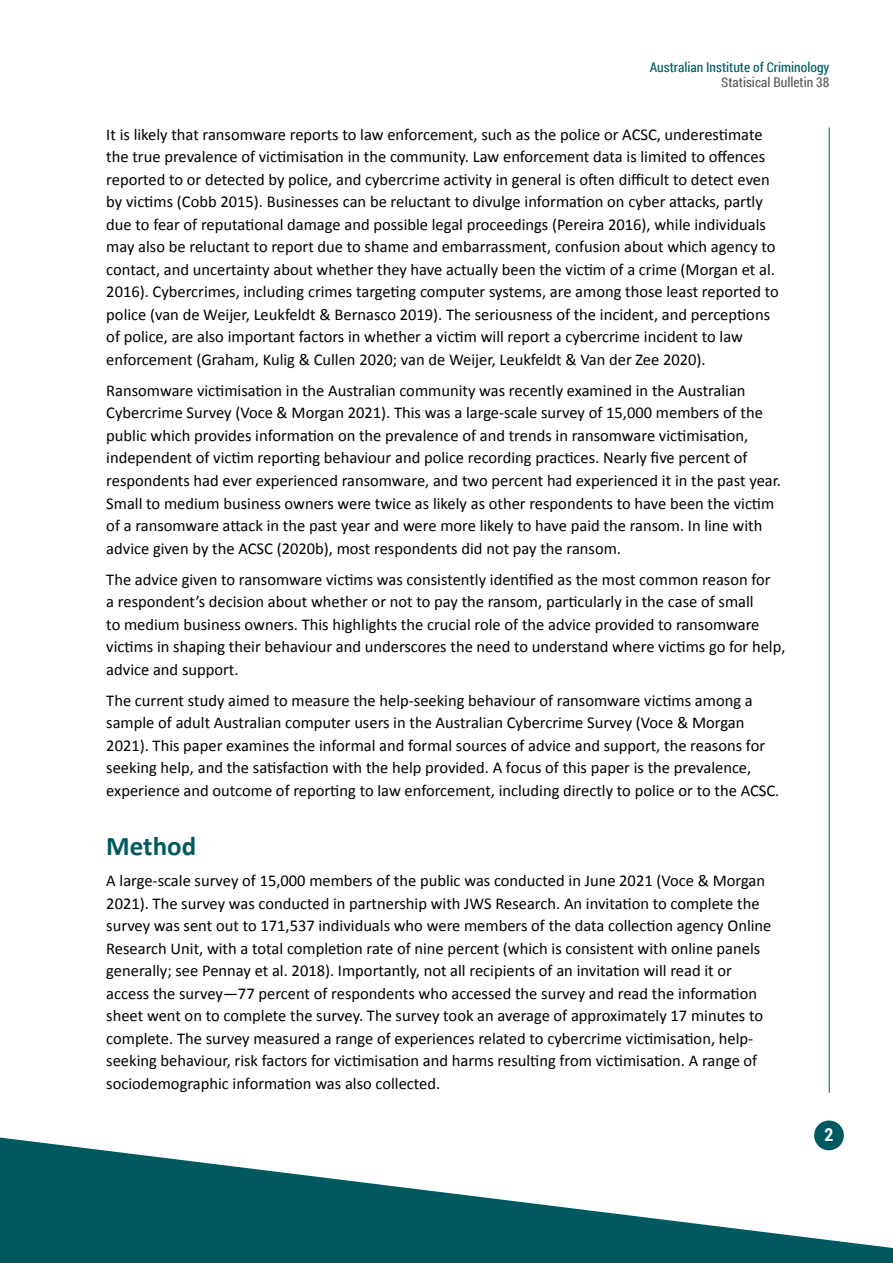
<style>
.page{position:relative;width:893px;height:1263px;background:#fff}
.page>*{position:absolute;margin:0;border:0;box-sizing:border-box;transform-origin:0 0}
.t1{font:700 27px "Calibri";color:#005960}
.t2{font:700 18px "Roboto Condensed";color:#fff}
.body{font:16.5px/22.5px "Calibri";color:#000}
.t3{font:13.5px "Roboto Condensed";color:#005960}
.t4{font:13.5px "Roboto Condensed";color:#57585a}
</style>
<div class="page">
<hr style="left:829px;top:128px;width:1px;height:965px;background:#005960">
<div style="left:814px;top:1120px;width:30px;height:30px;background:#005960;border-radius:50%"></div>
<svg style="left:0;top:1137px;width:893px;height:126px;fill:#005960"></svg>
<p class="t3" style="left:650px;top:58px;width:181px">Australian Institute of Criminology</p>
<p class="t4" style="left:721px;top:73px;width:110px">Statisical Bulletin 38</p>
<p class="body" style="left:106px;top:123px;width:674px">It is likely that ransomware reports to law enforcement, such as the police or ACSC, underestimate the true prevalence of victimisation in the community. Law enforcement data is limited to offences reported to or detected by police, and cybercrime activity in general is often difficult to detect even by victims (Cobb 2015). Businesses can be reluctant to divulge information on cyber attacks, partly due to fear of reputational damage and possible legal proceedings (Pereira 2016), while individuals may also be reluctant to report due to shame and embarrassment, confusion about which agency to contact, and uncertainty about whether they have actually been the victim of a crime (Morgan et al.<br>2016). Cybercrimes, including crimes targeting computer systems, are among those least reported to police (van de Weijer, Leukfeldt &amp; Bernasco 2019). The seriousness of the incident, and perceptions of police, are also important factors in whether a victim will report a cybercrime incident to law enforcement (Graham, Kulig &amp; Cullen 2020; van de Weijer, Leukfeldt &amp; Van der Zee 2020).</p>
<p class="body" style="left:106px;top:379px;width:676px">Ransomware victimisation in the Australian community was recently examined in the Australian Cybercrime Survey (Voce &amp; Morgan 2021). This was a large-scale survey of 15,000 members of the public which provides information on the prevalence of and trends in ransomware victimisation, independent of victim reporting behaviour and police recording practices. Nearly five percent of respondents had ever experienced ransomware, and two percent had experienced it in the past year.<br>Small to medium business owners were twice as likely as other respondents to have been the victim of a ransomware attack in the past year and were more likely to have paid the ransom. In line with advice given by the ACSC (2020b), most respondents did not pay the ransom.</p>
<p class="body" style="left:106px;top:568px;width:681px">The advice given to ransomware victims was consistently identified as the most common reason for<br>a respondent’s decision about whether or not to pay the ransom, particularly in the case of small<br>to medium business owners. This highlights the crucial role of the advice provided to ransomware victims in shaping their behaviour and underscores the need to understand where victims go for help, advice and support.</p>
<p class="body" style="left:106px;top:689px;width:675px">The current study aimed to measure the help-seeking behaviour of ransomware victims among a sample of adult Australian computer users in the Australian Cybercrime Survey (Voce &amp; Morgan 2021). This paper examines the informal and formal sources of advice and support, the reasons for seeking help, and the satisfaction with the help provided. A focus of this paper is the prevalence, experience and outcome of reporting to law enforcement, including directly to police or to the ACSC.</p>
<h1 class="t1" style="left:106px;top:829px;width:91px">Method</h1>
<p class="body" style="left:106px;top:870px;width:667px">A large-scale survey of 15,000 members of the public was conducted in June 2021 (Voce &amp; Morgan 2021). The survey was conducted in partnership with JWS Research. An invitation to complete the survey was sent out to 171,537 individuals who were members of the data collection agency Online Research Unit, with a total completion rate of nine percent (which is consistent with online panels generally; see Pennay et al. 2018). Importantly, not all recipients of an invitation will read it or access the survey—77 percent of respondents who accessed the survey and read the information sheet went on to complete the survey. The survey took an average of approximately 17 minutes to complete. The survey measured a range of experiences related to cybercrime victimisation, help&shy;seeking behaviour, risk factors for victimisation and harms resulting from victimisation. A range of sociodemographic information was also collected.</p>
<p class="t2" style="left:824px;top:1122px;width:10px">2</p>
</div>
